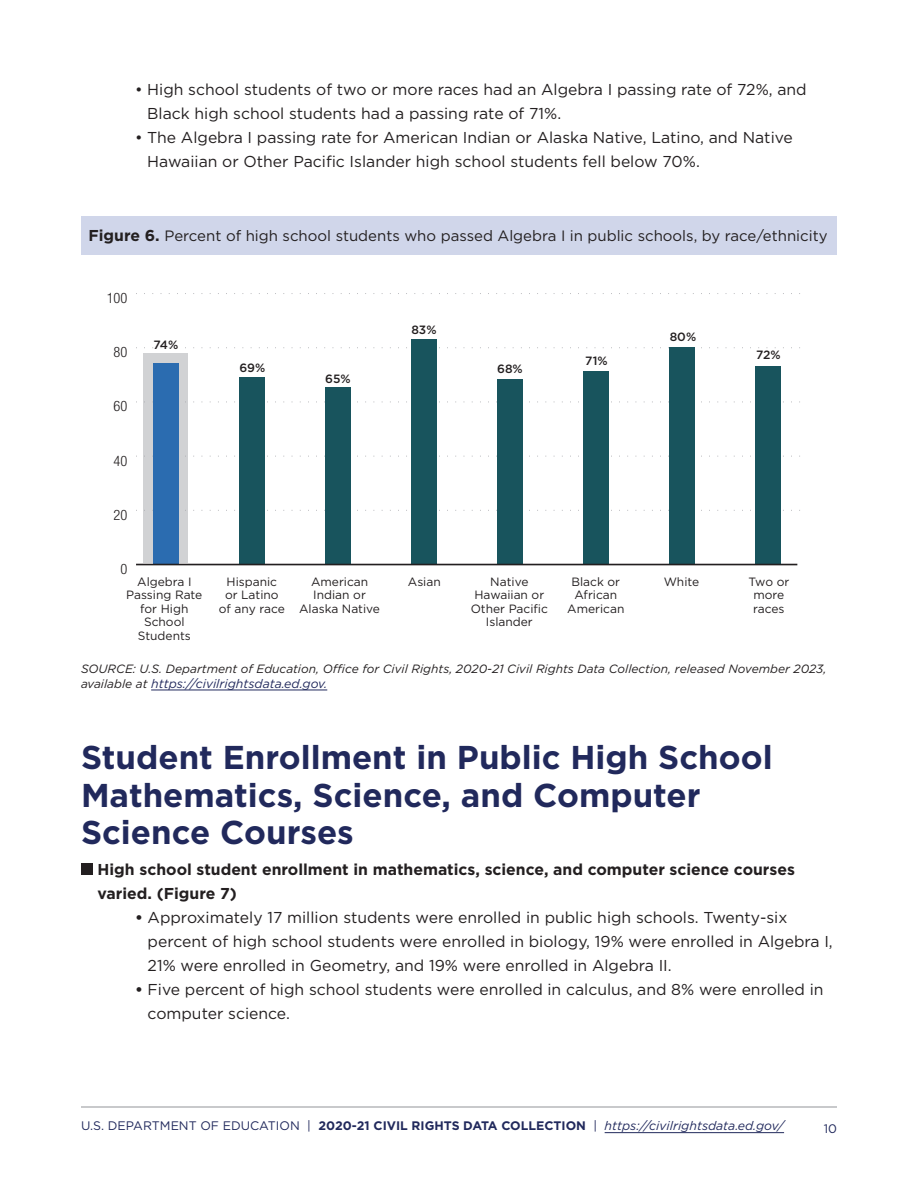
<style>
.page{position:relative;width:918px;height:1188px;background:#fff}
.page>*{position:absolute;margin:0;border:0;box-sizing:border-box;transform-origin:0 0}
.t1{font:700 33px/37.5px "Gotham";color:#21295c}
.t2{font:15.75px/24px "Gotham";color:#231f20}
.t3{font:700 15.75px/24px "Gotham";color:#231f20}
.t4{font:15px "Gotham";color:#231f20}
.t5{font:300 condensed 14.4px "Helvetica Neue LT Std";color:#231f20}
.t6{font:700 12.3px "Gotham";color:#21295c}
.t7{font:italic 12.3px "Gotham";color:#21295c}
.t8{font:12.3px "Gotham";color:#21295c}
.t9{font:12px/13.5px "Gotham";color:#231f20;text-align:center}
.t10{font:italic 12px "Gotham";color:#231f20}
.t11{font:500 12px "Gotham";color:#231f20}
.s1{font-weight:700;font-size:15.75px}
.s2{font-size:12px;color:#231f20}
.s3{font-weight:700}
.s4{font-weight:400}
.s5{font-weight:400;font-style:italic}
</style>
<div class="page">
<hr style="left:605px;top:1132px;width:179px;height:1px;background:#21295c">
<hr style="left:81px;top:1107px;width:756px;height:1px;background:#939598">
<div style="left:81px;top:863px;width:12px;height:12px;background:#231f20"></div>
<div style="left:81px;top:216px;width:756px;height:39px;background:#d0d6ea"></div>
<div style="left:143px;top:353px;width:45px;height:210px;background:#d1d2d4"></div>
<svg style="left:136px;top:510px;width:664px;height:1px"></svg>
<svg style="left:136px;top:456px;width:664px;height:1px"></svg>
<svg style="left:136px;top:402px;width:664px;height:1px"></svg>
<svg style="left:136px;top:347px;width:664px;height:1px"></svg>
<svg style="left:136px;top:293px;width:664px;height:1px"></svg>
<div style="left:755px;top:366px;width:26px;height:198px;background:#18545d"></div>
<div style="left:669px;top:347px;width:26px;height:217px;background:#18545d"></div>
<div style="left:583px;top:371px;width:26px;height:193px;background:#18545d"></div>
<div style="left:497px;top:379px;width:26px;height:185px;background:#18545d"></div>
<div style="left:411px;top:339px;width:26px;height:225px;background:#18545d"></div>
<div style="left:325px;top:387px;width:26px;height:177px;background:#18545d"></div>
<div style="left:239px;top:377px;width:26px;height:187px;background:#18545d"></div>
<div style="left:153px;top:363px;width:25px;height:201px;background:#2b6cb0"></div>
<hr style="left:136px;top:564px;width:661px;height:1px;background:#231f20">
<hr style="left:151px;top:690px;width:176px;height:1px;background:#21295c">
<p class="t2" style="left:147px;top:77px;width:661px;text-indent:-12px">• High school students of two or more races had an Algebra I passing rate of 72%, and<br>Black high school students had a passing rate of 71%.</p>
<p class="t2" style="left:147px;top:125px;width:647px;text-indent:-12px">• The Algebra I passing rate for American Indian or Alaska Native, Latino, and Native<br>Hawaiian or Other Pacific Islander high school students fell below 70%.</p>
<p class="t4" style="left:88px;top:226px;width:741px"><span class="s1">Figure 6.</span> Percent of high school students who passed Algebra I in public schools, by race/ethnicity</p>
<p class="t5" style="left:107px;top:290px;width:22px">100</p>
<p class="t5" style="left:114px;top:344px;width:15px">80</p>
<p class="t5" style="left:114px;top:398px;width:15px">60</p>
<p class="t5" style="left:114px;top:452px;width:15px">40</p>
<p class="t5" style="left:114px;top:507px;width:15px">20</p>
<p class="t5" style="left:121px;top:561px;width:8px">0</p>
<p class="t11" style="left:154px;top:337px;width:26px">74%</p>
<p class="t11" style="left:240px;top:360px;width:27px">69%</p>
<p class="t11" style="left:325px;top:371px;width:27px">65%</p>
<p class="t11" style="left:411px;top:322px;width:27px">83%</p>
<p class="t11" style="left:497px;top:361px;width:27px">68%</p>
<p class="t11" style="left:585px;top:353px;width:24px">71%</p>
<p class="t11" style="left:670px;top:329px;width:28px">80%</p>
<p class="t11" style="left:756px;top:347px;width:26px">72%</p>
<p class="t9" style="left:126px;top:574px;width:78px">Algebra I<br>Passing Rate for High<br>School<br>Students</p>
<p class="t9" style="left:567px;top:574px;width:59px">Black or<br>African<br>American</p>
<p class="t9" style="left:490px;top:574px;width:40px">Native</p>
<p class="t9" style="left:664px;top:574px;width:37px">White</p>
<p class="t9" style="left:471px;top:588px;width:79px">Hawaiian or<br>Other Pacific<br>Islander</p>
<p class="t9" style="left:219px;top:574px;width:67px">Hispanic or Latino of any race</p>
<p class="t9" style="left:299px;top:574px;width:82px">American<br>Indian or<br>Alaska Native</p>
<p class="t9" style="left:408px;top:574px;width:34px">Asian</p>
<p class="t9" style="left:749px;top:574px;width:42px">Two or more races</p>
<p class="t10" style="left:81px;top:661px;width:747px">SOURCE: U.S. Department of Education, Office for Civil Rights, 2020-21 Civil Rights Data Collection, released November 2023,</p>
<p class="t7" style="left:81px;top:675px;width:248px"><span class="s2">available at</span> https://civilrightsdata.ed.gov.</p>
<h2 class="t1" style="left:81px;top:739px;width:693px">Student Enrollment in Public High School<br>Mathematics, Science, and Computer<br>Science Courses</h2>
<p class="t3" style="left:98px;top:858px;width:699px">High school student enrollment in mathematics, science, and computer science courses varied. (Figure 7)</p>
<p class="t2" style="left:148px;top:905px;width:687px;text-indent:-13px"><span class="s3">•</span> Approximately 17 million students were enrolled in public high schools. Twenty-six percent of high school students were enrolled in biology, 19% were enrolled in Algebra I,<br>21% were enrolled in Geometry, and 19% were enrolled in Algebra II.</p>
<p class="t2" style="left:148px;top:977px;width:677px;text-indent:-13px"><span class="s3">•</span> Five percent of high school students were enrolled in calculus, and 8% were enrolled in computer science.</p>
<p class="t6" style="left:81px;top:1118px;width:705px"><span class="s4">U.S. DEPARTMENT OF EDUCATION |</span> 2020-21 CIVIL RIGHTS DATA COLLECTION <span class="s4">|</span> <span class="s5">https://civilrightsdata.ed.gov/</span></p>
<p class="t8" style="left:824px;top:1121px;width:15px">10</p>
</div>
